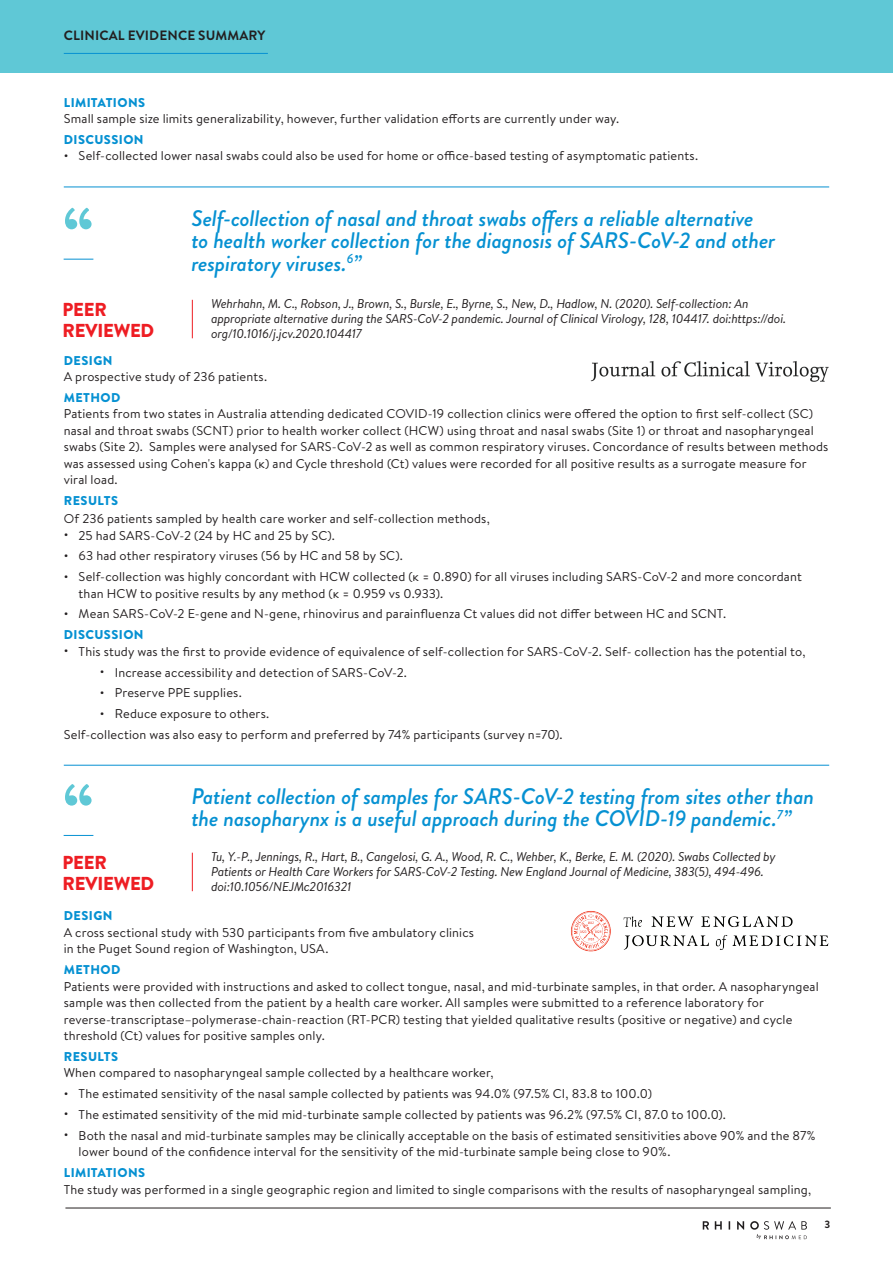
<style>
.page{position:relative;width:893px;height:1263px;background:#fff}
.page>*{position:absolute;margin:0;border:0;box-sizing:border-box;transform-origin:0 0}
.t1{font:900 72px "Brandon Grotesque";color:#5fc8d6}
.t2{font:italic 500 22.5px/22.5px "Brandon Grotesque";letter-spacing:-.005em;color:#0691d2}
.t3{font:900 18.75px/21px "Brandon Text";letter-spacing:-.015em;color:#ee1d23}
.t4{font:700 13.5px "Brandon Grotesque";letter-spacing:.01em;color:#231f20}
.t5{font:12.75px/16.5px "Brandon Text";letter-spacing:.01em;color:#231f20}
.t6{font:italic 12.75px/15px "Brandon Text";letter-spacing:-.015em;color:#231f20}
.t7{font:900 12.75px "Brandon Text";letter-spacing:.035em;color:#0691d2}
.t8{font:700 10.5px "Brandon Text";color:#231f20}
</style>
<div class="page">
<hr style="left:65px;top:1208px;width:766px;height:1px;background:#231f20">
<svg style="left:703px;top:1221px;width:6px;height:8px"></svg>
<svg style="left:715px;top:1221px;width:7px;height:8px"></svg>
<svg style="left:737px;top:1221px;width:7px;height:9px"></svg>
<svg style="left:750px;top:1221px;width:57px;height:18px"></svg>
<div style="left:0;top:0;width:893px;height:72px;background:#5fc8d6"></div>
<hr style="left:64px;top:53px;width:204px;height:1px;background:#0691d2">
<hr style="left:64px;top:187px;width:765px;height:1px;background:#0691d2">
<hr style="left:64px;top:765px;width:765px;height:1px;background:#0691d2">
<hr style="left:192px;top:300px;width:1px;height:38px;background:#ee1d23">
<hr style="left:192px;top:853px;width:1px;height:38px;background:#ee1d23">
<img style="left:571px;top:911px;width:258px;height:41px">
<img style="left:590px;top:361px;width:239px;height:21px">
<svg style="left:64px;top:835px;width:29px;height:1px"></svg>
<svg style="left:64px;top:259px;width:29px;height:1px"></svg>
<p class="t4" style="left:64px;top:26px;width:203px">CLINICAL EVIDENCE SUMMARY</p>
<p class="t7" style="left:64px;top:93px;width:83px">LIMITATIONS</p>
<p class="t5" style="left:64px;top:110px;width:557px">Small sample size limits generalizability, however, further validation efforts are currently under way.</p>
<p class="t7" style="left:64px;top:131px;width:81px">DISCUSSION</p>
<p class="t5" style="left:64px;top:147px;width:636px">• Self-collected lower nasal swabs could also be used for home or office-based testing of asymptomatic patients.</p>
<h1 class="t1" style="left:64px;top:183px;width:31px">“</h1>
<h3 class="t3" style="left:63px;top:299px;width:93px">PEER<br>REVIEWED</h3>
<h2 class="t2" style="left:191px;top:207px;width:585px">Self-collection of nasal and throat swabs offers a reliable alternative to health worker collection for the diagnosis of SARS-CoV-2 and other respiratory viruses.<sup>6</sup>”</h2>
<p class="t6" style="left:211px;top:295px;width:577px">Wehrhahn, M. C., Robson, J., Brown, S., Bursle, E., Byrne, S., New, D., Hadlow, N. (2020). Self-collection: An appropriate alternative during the SARS-CoV-2 pandemic. Journal of Clinical Virology, 128, 104417. doi:https://doi. org/10.1016/j.jcv.2020.104417</p>
<p class="t7" style="left:64px;top:351px;width:50px">DESIGN</p>
<p class="t5" style="left:64px;top:368px;width:205px">A prospective study of 236 patients.</p>
<p class="t7" style="left:64px;top:388px;width:58px">METHOD</p>
<p class="t5" style="left:64px;top:405px;width:766px">Patients from two states in Australia attending dedicated COVID-19 collection clinics were offered the option to first self-collect (SC) nasal and throat swabs (SCNT) prior to health worker collect (HCW) using throat and nasal swabs (Site 1) or throat and nasopharyngeal swabs (Site 2). Samples were analysed for SARS-CoV-2 as well as common respiratory viruses. Concordance of results between methods was assessed using Cohen's kappa (ĸ) and Cycle threshold (Ct) values were recorded for all positive results as a surrogate measure for viral load.</p>
<p class="t7" style="left:64px;top:492px;width:56px">RESULTS</p>
<p class="t5" style="left:64px;top:510px;width:428px">Of 236 patients sampled by health care worker and self-collection methods,</p>
<p class="t5" style="left:64px;top:527px;width:273px">• 25 had SARS-CoV-2 (24 by HC and 25 by SC).</p>
<p class="t5" style="left:64px;top:547px;width:341px">• 63 had other respiratory viruses (56 by HC and 58 by SC).</p>
<p class="t5" style="left:79px;top:568px;width:725px;text-indent:-15px">• Self-collection was highly concordant with HCW collected (ĸ = 0.890) for all viruses including SARS-CoV-2 and more concordant than HCW to positive results by any method (ĸ = 0.959 vs 0.933).</p>
<p class="t5" style="left:64px;top:605px;width:664px">• Mean SARS-CoV-2 E-gene and N-gene, rhinovirus and parainfluenza Ct values did not differ between HC and SCNT.</p>
<p class="t7" style="left:64px;top:626px;width:81px">DISCUSSION</p>
<p class="t5" style="left:64px;top:643px;width:743px">• This study was the first to provide evidence of equivalence of self-collection for SARS-CoV-2. Self- collection has the potential to,</p>
<p class="t5" style="left:100px;top:663px;width:308px">• Increase accessibility and detection of SARS-CoV-2.</p>
<p class="t5" style="left:100px;top:684px;width:143px">• Preserve PPE supplies.</p>
<p class="t5" style="left:64px;top:703px;width:500px;line-height:20.7px;text-indent:36px">• Reduce exposure to others.<br>Self-collection was also easy to perform and preferred by 74% participants (survey n=70).</p>
<h1 class="t1" style="left:64px;top:759px;width:31px">“</h1>
<h3 class="t3" style="left:63px;top:852px;width:93px">PEER<br>REVIEWED</h3>
<h2 class="t2" style="left:191px;top:785px;width:624px">Patient collection of samples for SARS-CoV-2 testing from sites other than the nasopharynx is a useful approach during the COVID-19 pandemic.<sup>7</sup>”</h2>
<p class="t6" style="left:211px;top:848px;width:566px">Tu, Y.-P., Jennings, R., Hart, B., Cangelosi, G. A., Wood, R. C., Wehber, K., Berke, E. M. (2020). Swabs Collected by<br>Patients or Health Care Workers for SARS-CoV-2 Testing. New England Journal of Medicine, 383(5), 494-496. doi:10.1056/NEJMc2016321</p>
<p class="t7" style="left:64px;top:907px;width:50px">DESIGN</p>
<p class="t5" style="left:64px;top:924px;width:412px">A cross sectional study with 530 participants from five ambulatory clinics in the Puget Sound region of Washington, USA.</p>
<p class="t7" style="left:64px;top:961px;width:58px">METHOD</p>
<p class="t5" style="left:64px;top:977px;width:756px">Patients were provided with instructions and asked to collect tongue, nasal, and mid-turbinate samples, in that order. A nasopharyngeal sample was then collected from the patient by a health care worker. All samples were submitted to a reference laboratory for reverse-transcriptase–polymerase-chain-reaction (RT-PCR) testing that yielded qualitative results (positive or negative) and cycle threshold (Ct) values for positive samples only.</p>
<p class="t7" style="left:64px;top:1047px;width:56px">RESULTS</p>
<p class="t5" style="left:64px;top:1064px;width:431px">When compared to nasopharyngeal sample collected by a healthcare worker,</p>
<p class="t5" style="left:64px;top:1085px;width:590px">• The estimated sensitivity of the nasal sample collected by patients was 94.0% (97.5% CI, 83.8 to 100.0)</p>
<p class="t5" style="left:64px;top:1106px;width:664px">• The estimated sensitivity of the mid mid-turbinate sample collected by patients was 96.2% (97.5% CI, 87.0 to 100.0).</p>
<p class="t5" style="left:79px;top:1127px;width:738px;text-indent:-15px">• Both the nasal and mid-turbinate samples may be clinically acceptable on the basis of estimated sensitivities above 90% and the 87% lower bound of the confidence interval for the sensitivity of the mid-turbinate sample being close to 90%.</p>
<p class="t7" style="left:64px;top:1163px;width:83px">LIMITATIONS</p>
<p class="t5" style="left:64px;top:1180px;width:749px">The study was performed in a single geographic region and limited to single comparisons with the results of nasopharyngeal sampling,</p>
<p class="t8" style="left:824px;top:1217px;width:7px">3</p>
</div>
